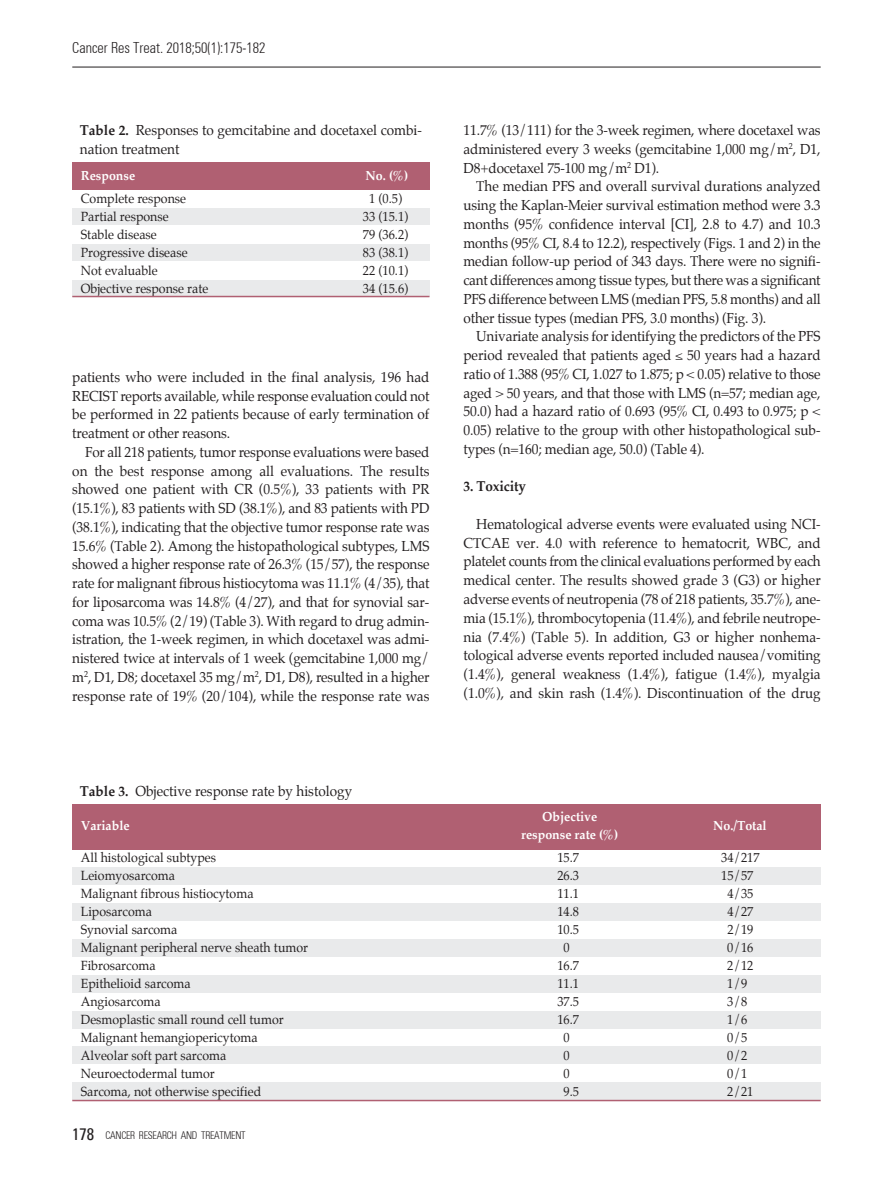
<style>
.page{position:relative;width:893px;height:1191px;background:#fff}
.page>*{position:absolute;margin:0;border:0;box-sizing:border-box;transform-origin:0 0}
.t1{font:300 condensed 15px "Univers";color:#231f20;scale:.95 1}
.t2{font:14.25px/18.8px "Palatino";letter-spacing:-.005em;color:#231f20;text-align:justify;scale:.95 1}
.t3{font:700 14.25px "Palatino";letter-spacing:-.01em;color:#231f20;scale:.95 1}
.t4{font:13.05px "Palatino";color:#231f20;scale:.95 1}
.t5{font:700 13.05px "Palatino";color:#fff;scale:.95 1}
.t6{font:300 condensed 10.5px "Univers";letter-spacing:-.025em;color:#231f20;scale:.95 1}
.s1{font-weight:700}
.s2{font-weight:400;font-size:16.5px}
</style>
<div class="page">
<hr style="left:72px;top:67px;width:749px;height:1px;background:#231f20">
<div style="left:72px;top:163px;width:357px;height:27px;background:#b06072"></div>
<div style="left:72px;top:208px;width:357px;height:17px;background:#e9eaeb"></div>
<div style="left:72px;top:244px;width:357px;height:17px;background:#e9eaeb"></div>
<div style="left:72px;top:280px;width:357px;height:17px;background:#e9eaeb"></div>
<hr style="left:72px;top:296px;width:357px;height:1px;background:#b06072">
<div style="left:72px;top:804px;width:749px;height:45px;background:#b06072"></div>
<div style="left:72px;top:868px;width:749px;height:17px;background:#e9eaeb"></div>
<div style="left:72px;top:903px;width:749px;height:17px;background:#e9eaeb"></div>
<div style="left:72px;top:939px;width:749px;height:17px;background:#e9eaeb"></div>
<div style="left:72px;top:975px;width:749px;height:17px;background:#e9eaeb"></div>
<div style="left:72px;top:1011px;width:749px;height:17px;background:#e9eaeb"></div>
<div style="left:72px;top:1047px;width:749px;height:17px;background:#e9eaeb"></div>
<div style="left:72px;top:1082px;width:749px;height:17px;background:#e9eaeb"></div>
<hr style="left:72px;top:1099px;width:749px;height:2px;background:#b06072">
<p class="t1" style="left:72px;top:39px;width:205px">Cancer Res Treat. 2018;50(1):175-182</p>
<p class="t2" style="left:80px;top:122px;width:362px"><span class="s1">Table 2.</span> Responses to gemcitabine and docetaxel combi&shy;nation treatment</p>
<p class="t5" style="left:81px;top:169px;width:59px">Response</p>
<p class="t5" style="left:366px;top:169px;width:46px">No. (%)</p>
<p class="t4" style="left:81px;top:192px;width:112px">Complete response</p>
<p class="t4" style="left:369px;top:192px;width:36px">1 (0.5)</p>
<p class="t4" style="left:81px;top:210px;width:94px">Partial response</p>
<p class="t4" style="left:363px;top:210px;width:49px">33 (15.1)</p>
<p class="t4" style="left:81px;top:228px;width:82px">Stable disease</p>
<p class="t4" style="left:363px;top:228px;width:49px">79 (36.2)</p>
<p class="t4" style="left:81px;top:246px;width:114px">Progressive disease</p>
<p class="t4" style="left:363px;top:246px;width:49px">83 (38.1)</p>
<p class="t4" style="left:81px;top:264px;width:83px">Not evaluable</p>
<p class="t4" style="left:363px;top:264px;width:49px">22 (10.1)</p>
<p class="t4" style="left:81px;top:282px;width:136px">Objective response rate</p>
<p class="t4" style="left:363px;top:282px;width:49px">34 (15.6)</p>
<p class="t2" style="left:72px;top:368px;width:377px">patients who were included in the final analysis, 196 had RECIST reports available, while response evaluation could not be performed in 22 patients because of early termination of treatment or other reasons.</p>
<p class="t2" style="left:72px;top:443px;width:377px;text-indent:13px">For all 218 patients, tumor response evaluations were based on the best response among all evaluations. The results showed one patient with CR (0.5%), 33 patients with PR (15.1%), 83 patients with SD (38.1%), and 83 patients with PD (38.1%), indicating that the objective tumor response rate was 15.6% (Table 2). Among the histopathological subtypes, LMS showed a higher response rate of 26.3% (15/57), the response rate for malignant fibrous histiocytoma was 11.1% (4/35), that for liposarcoma was 14.8% (4/27), and that for synovial sar&shy;coma was 10.5% (2/19) (Table 3). With regard to drug admin&shy;istration, the 1-week regimen, in which docetaxel was admi&shy;nistered twice at intervals of 1 week (gemcitabine 1,000 mg/ m<sup>2</sup>, D1, D8; docetaxel 35 mg/m<sup>2</sup>, D1, D8), resulted in a higher response rate of 19% (20/104), while the response rate was</p>
<p class="t2" style="left:80px;top:783px;width:288px"><span class="s1">Table 3.</span> Objective response rate by histology</p>
<p class="t5" style="left:81px;top:819px;width:53px">Variable</p>
<p class="t2" style="left:463px;top:122px;width:377px">11.7% (13/111) for the 3-week regimen, where docetaxel was administered every 3 weeks (gemcitabine 1,000 mg/m<sup>2</sup>, D1, D8+docetaxel 75-100 mg/m<sup>2</sup> D1).</p>
<p class="t2" style="left:463px;top:178px;width:377px;text-indent:13px">The median PFS and overall survival durations analyzed using the Kaplan-Meier survival estimation method were 3.3 months (95% confidence interval [CI], 2.8 to 4.7) and 10.3 months (95% CI, 8.4 to 12.2), respectively (Figs. 1 and 2) in the median follow-up period of 343 days. There were no signifi&shy;cant differences among tissue types, but there was a significant PFS difference between LMS (median PFS, 5.8 months) and all other tissue types (median PFS, 3.0 months) (Fig. 3).</p>
<p class="t2" style="left:463px;top:328px;width:377px;text-indent:13px">Univariate analysis for identifying the predictors of the PFS period revealed that patients aged ! 50 years had a hazard ratio of 1.388 (95% CI, 1.027 to 1.875; p &lt; 0.05) relative to those aged &gt; 50 years, and that those with LMS (n=57; median age, 50.0) had a hazard ratio of 0.693 (95% CI, 0.493 to 0.975; p &lt; 0.05) relative to the group with other histopathological sub&shy;types (n=160; median age, 50.0) (Table 4).</p>
<p class="t3" style="left:463px;top:480px;width:67px">3. Toxicity</p>
<p class="t2" style="left:463px;top:516px;width:377px;text-indent:13px">Hematological adverse events were evaluated using NCI-CTCAE ver. 4.0 with reference to hematocrit, WBC, and platelet counts from the clinical evaluations performed by each medical center. The results showed grade 3 (G3) or higher adverse events of neutropenia (78 of 218 patients, 35.7%), ane&shy;mia (15.1%), thrombocytopenia (11.4%), and febrile neutrope&shy;nia (7.4%) (Table 5). In addition, G3 or higher nonhema&shy;tological adverse events reported included nausea/vomiting (1.4%), general weakness (1.4%), fatigue (1.4%), myalgia (1.0%), and skin rash (1.4%). Discontinuation of the drug</p>
<p class="t5" style="left:542px;top:810px;width:59px">Objective</p>
<p class="t5" style="left:521px;top:828px;width:104px">response rate (%)</p>
<p class="t5" style="left:713px;top:819px;width:58px">No./Total</p>
<p class="t4" style="left:81px;top:851px;width:144px">All histological subtypes</p>
<p class="t4" style="left:557px;top:851px;width:24px">15.7</p>
<p class="t4" style="left:721px;top:851px;width:42px">34/217</p>
<p class="t4" style="left:81px;top:869px;width:101px">Leiomyosarcoma</p>
<p class="t4" style="left:557px;top:869px;width:24px">26.3</p>
<p class="t4" style="left:721px;top:869px;width:36px">15/57</p>
<p class="t4" style="left:81px;top:887px;width:183px">Malignant fibrous histiocytoma</p>
<p class="t4" style="left:557px;top:887px;width:24px">11.1</p>
<p class="t4" style="left:727px;top:887px;width:29px">4/35</p>
<p class="t4" style="left:81px;top:905px;width:76px">Liposarcoma</p>
<p class="t4" style="left:557px;top:905px;width:24px">14.8</p>
<p class="t4" style="left:727px;top:905px;width:29px">4/27</p>
<p class="t4" style="left:81px;top:923px;width:103px">Synovial sarcoma</p>
<p class="t4" style="left:557px;top:923px;width:24px">10.5</p>
<p class="t4" style="left:727px;top:923px;width:29px">2/19</p>
<p class="t4" style="left:81px;top:941px;width:241px">Malignant peripheral nerve sheath tumor</p>
<p class="t4" style="left:564px;top:941px;width:8px">0</p>
<p class="t4" style="left:727px;top:941px;width:29px">0/16</p>
<p class="t4" style="left:81px;top:959px;width:80px">Fibrosarcoma</p>
<p class="t4" style="left:557px;top:959px;width:24px">16.7</p>
<p class="t4" style="left:727px;top:959px;width:29px">2/12</p>
<p class="t4" style="left:81px;top:977px;width:117px">Epithelioid sarcoma</p>
<p class="t4" style="left:557px;top:977px;width:24px">11.1</p>
<p class="t4" style="left:727px;top:977px;width:22px">1/9</p>
<p class="t4" style="left:81px;top:995px;width:86px">Angiosarcoma</p>
<p class="t4" style="left:557px;top:995px;width:24px">37.5</p>
<p class="t4" style="left:727px;top:995px;width:22px">3/8</p>
<p class="t4" style="left:81px;top:1013px;width:215px">Desmoplastic small round cell tumor</p>
<p class="t4" style="left:557px;top:1013px;width:24px">16.7</p>
<p class="t4" style="left:727px;top:1013px;width:22px">1/6</p>
<p class="t4" style="left:81px;top:1031px;width:188px">Malignant hemangiopericytoma</p>
<p class="t4" style="left:564px;top:1031px;width:8px">0</p>
<p class="t4" style="left:727px;top:1031px;width:22px">0/5</p>
<p class="t4" style="left:81px;top:1049px;width:155px">Alveolar soft part sarcoma</p>
<p class="t4" style="left:564px;top:1049px;width:8px">0</p>
<p class="t4" style="left:727px;top:1049px;width:22px">0/2</p>
<p class="t4" style="left:81px;top:1067px;width:143px">Neuroectodermal tumor</p>
<p class="t4" style="left:564px;top:1067px;width:8px">0</p>
<p class="t4" style="left:727px;top:1067px;width:22px">0/1</p>
<p class="t4" style="left:81px;top:1085px;width:191px">Sarcoma, not otherwise specified</p>
<p class="t4" style="left:564px;top:1085px;width:18px">9.5</p>
<p class="t4" style="left:727px;top:1085px;width:29px">2/21</p>
<p class="t6" style="left:72px;top:1129px;width:184px"><span class="s2">178</span> CANCER RESEARCH AND TREATMENT</p>
</div>
